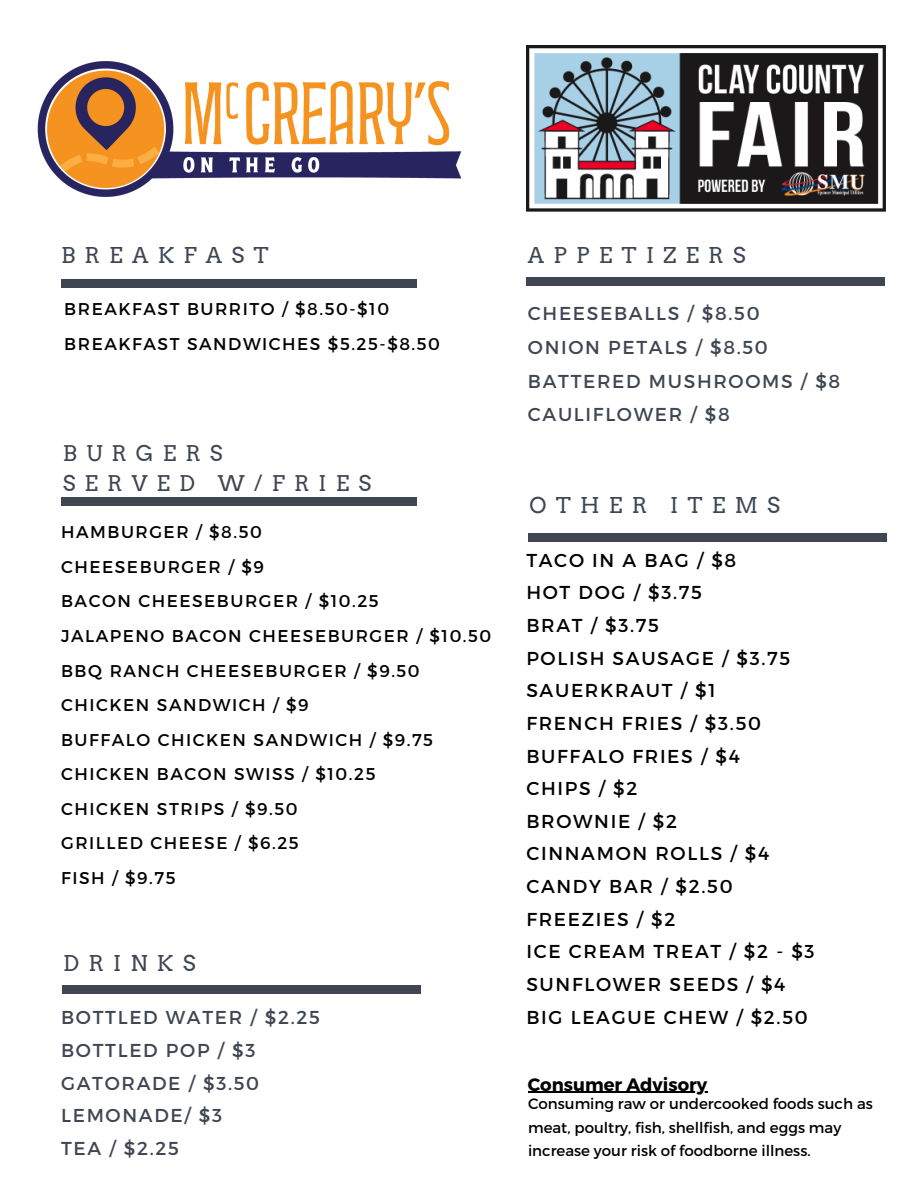
<style>
.page{position:relative;width:918px;height:1188px;background:#fff}
.page>*{position:absolute;margin:0;border:0;box-sizing:border-box;transform-origin:0 0}
.t1{font:21.75px "Arvo";letter-spacing:.42em;color:#3f4652}
.t2{font:21.6px "Arvo";letter-spacing:.42em;color:#3f4652}
.t3{font:18.75px "Montserrat";letter-spacing:.09em;color:#000}
.t4{font:18.75px "Montserrat";letter-spacing:.09em;color:#3f4652}
.t5{font:700 18px "Montserrat";color:#000}
.t6{font:17.1px "Montserrat";letter-spacing:.09em;color:#000}
.t7{font:15px/23.7px "Montserrat";color:#000}
</style>
<div class="page">
<div style="left:61px;top:497px;width:356px;height:8px;background:#3f4652"></div>
<div style="left:528px;top:533px;width:359px;height:8px;background:#3f4652"></div>
<div style="left:62px;top:986px;width:359px;height:8px;background:#3f4652"></div>
<div style="left:526px;top:277px;width:359px;height:8px;background:#3f4652"></div>
<img style="left:37px;top:45px;width:848px;height:167px">
<hr style="left:528px;top:1092px;width:179px;height:1px;background:#000">
<div style="left:61px;top:280px;width:356px;height:8px;background:#3f4652"></div>
<p class="t1" style="left:61px;top:242px;width:209px">BREAKFAST</p>
<p class="t6" style="left:64px;top:298px;width:326px">BREAKFAST BURRITO / $8.50-$10</p>
<p class="t6" style="left:64px;top:333px;width:377px">BREAKFAST SANDWICHES $5.25-$8.50</p>
<p class="t2" style="left:63px;top:440px;width:161px">BURGERS</p>
<p class="t2" style="left:63px;top:470px;width:310px">SERVED W/FRIES</p>
<p class="t6" style="left:61px;top:521px;width:202px">HAMBURGER / $8.50</p>
<p class="t6" style="left:61px;top:556px;width:204px">CHEESEBURGER / $9</p>
<p class="t6" style="left:61px;top:590px;width:319px">BACON CHEESEBURGER / $10.25</p>
<p class="t6" style="left:61px;top:625px;width:432px">JALAPENO BACON CHEESEBURGER / $10.50</p>
<p class="t6" style="left:61px;top:659px;width:360px">BBQ RANCH CHEESEBURGER / $9.50</p>
<p class="t6" style="left:61px;top:694px;width:249px">CHICKEN SANDWICH / $9</p>
<p class="t6" style="left:61px;top:729px;width:374px">BUFFALO CHICKEN SANDWICH / $9.75</p>
<p class="t6" style="left:61px;top:763px;width:316px">CHICKEN BACON SWISS / $10.25</p>
<p class="t6" style="left:61px;top:798px;width:238px">CHICKEN STRIPS / $9.50</p>
<p class="t6" style="left:61px;top:832px;width:239px">GRILLED CHEESE / $6.25</p>
<p class="t6" style="left:61px;top:867px;width:116px">FISH / $9.75</p>
<p class="t1" style="left:63px;top:950px;width:134px">DRINKS</p>
<p class="t1" style="left:528px;top:242px;width:219px">APPETIZERS</p>
<p class="t4" style="left:528px;top:301px;width:233px">CHEESEBALLS / $8.50</p>
<p class="t4" style="left:528px;top:335px;width:242px">ONION PETALS / $8.50</p>
<p class="t4" style="left:528px;top:369px;width:314px">BATTERED MUSHROOMS / $8</p>
<p class="t4" style="left:528px;top:402px;width:203px">CAULIFLOWER / $8</p>
<p class="t1" style="left:530px;top:492px;width:252px">OTHER ITEMS</p>
<p class="t3" style="left:526px;top:548px;width:211px">TACO IN A BAG / $8</p>
<p class="t3" style="left:526px;top:581px;width:177px">HOT DOG / $3.75</p>
<p class="t3" style="left:526px;top:613px;width:134px">BRAT / $3.75</p>
<p class="t3" style="left:526px;top:646px;width:266px">POLISH SAUSAGE / $3.75</p>
<p class="t3" style="left:526px;top:678px;width:191px">SAUERKRAUT / $1</p>
<p class="t3" style="left:526px;top:711px;width:236px">FRENCH FRIES / $3.50</p>
<p class="t3" style="left:526px;top:744px;width:215px">BUFFALO FRIES / $4</p>
<p class="t3" style="left:526px;top:776px;width:113px">CHIPS / $2</p>
<p class="t3" style="left:526px;top:809px;width:152px">BROWNIE / $2</p>
<p class="t3" style="left:526px;top:842px;width:245px">CINNAMON ROLLS / $4</p>
<p class="t3" style="left:526px;top:874px;width:208px">CANDY BAR / $2.50</p>
<p class="t3" style="left:526px;top:907px;width:151px">FREEZIES / $2</p>
<p class="t3" style="left:526px;top:939px;width:290px">ICE CREAM TREAT / $2 - $3</p>
<p class="t3" style="left:526px;top:972px;width:261px">SUNFLOWER SEEDS / $4</p>
<p class="t4" style="left:61px;top:1006px;width:260px">BOTTLED WATER / $2.25</p>
<p class="t3" style="left:526px;top:1005px;width:283px">BIG LEAGUE CHEW / $2.50</p>
<p class="t4" style="left:61px;top:1038px;width:196px">BOTTLED POP / $3</p>
<p class="t4" style="left:61px;top:1071px;width:200px">GATORADE / $3.50</p>
<p class="t4" style="left:61px;top:1103px;width:163px">LEMONADE/ $3</p>
<p class="t4" style="left:61px;top:1136px;width:119px">TEA / $2.25</p>
<p class="t5" style="left:528px;top:1072px;width:181px">Consumer Advisory</p>
<p class="t7" style="left:528px;top:1091px;width:346px">Consuming raw or undercooked foods such as meat, poultry, fish, shellfish, and eggs may increase your risk of foodborne illness.</p>
</div>
